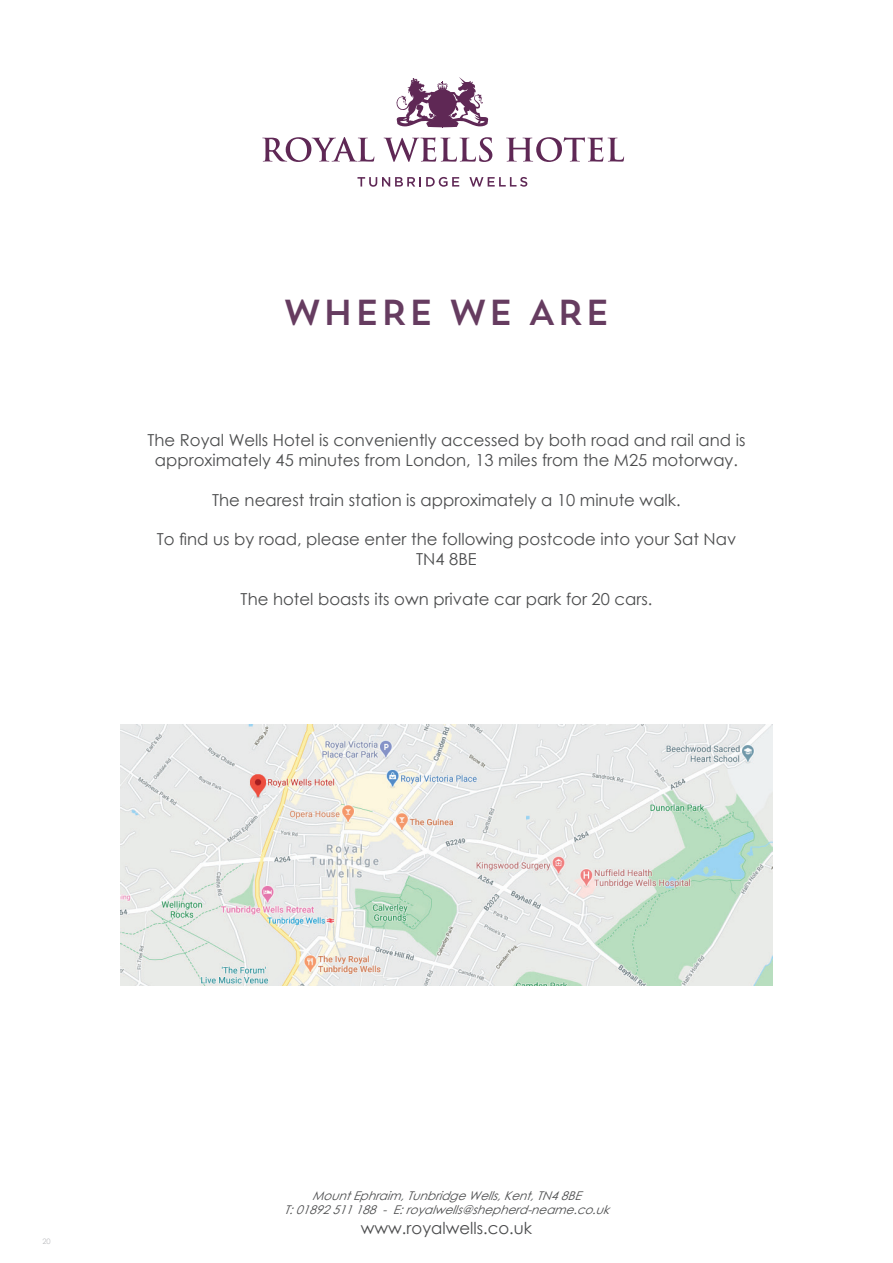
<style>
.page{position:relative;width:893px;height:1263px;background:#fff}
.page>*{position:absolute;margin:0;border:0;box-sizing:border-box;transform-origin:0 0}
.t1{font:36px "Trend Sans One";color:#663c60}
.t2{font:16.5px/19.8px "Century Gothic";color:#4b4c4d;text-align:center}
.t3{font:italic 12px/14.4px "Century Gothic";color:#4b4c4d;text-align:center}
.t4{font:7.5px "Century Gothic";color:#bcbdc0}
</style>
<div class="page">
<svg style="left:262px;top:137px;width:112px;height:25px"></svg>
<svg style="left:384px;top:137px;width:108px;height:25px"></svg>
<svg style="left:506px;top:137px;width:118px;height:25px"></svg>
<svg style="left:396px;top:77px;width:93px;height:50px"></svg>
<svg style="left:357px;top:177px;width:102px;height:10px"></svg>
<svg style="left:469px;top:177px;width:58px;height:10px"></svg>
<img style="left:121px;top:725px;width:651px;height:261px">
<div style="left:267px;top:788px;width:12px;height:6px;background:#ebedee"></div>
<h1 class="t1" style="left:282px;top:289px;width:329px">WHERE WE ARE</h1>
<p class="t2" style="left:148px;top:430px;width:599px">The Royal Wells Hotel is conveniently accessed by both road and rail and is approximately 45 minutes from London, 13 miles from the M25 motorway.</p>
<p class="t2" style="left:212px;top:489px;width:470px">The nearest train station is approximately a 10 minute walk.</p>
<p class="t2" style="left:157px;top:529px;width:581px">To find us by road, please enter the following postcode into your Sat Nav<br>TN4 8BE</p>
<p class="t2" style="left:241px;top:588px;width:413px">The hotel boasts its own private car park for 20 cars.</p>
<p class="t4" style="left:42px;top:1236px;width:10px">20</p>
<p class="t3" style="left:284px;top:1188px;width:332px">MountEphraim,TunbridgeWells,Kent,TN48BE<br>T:01892511188-E:royalwells@shepherd-neame.co.uk</p>
<p class="t2" style="left:361px;top:1218px;width:173px">www.royalwells.co.uk</p>
</div>
